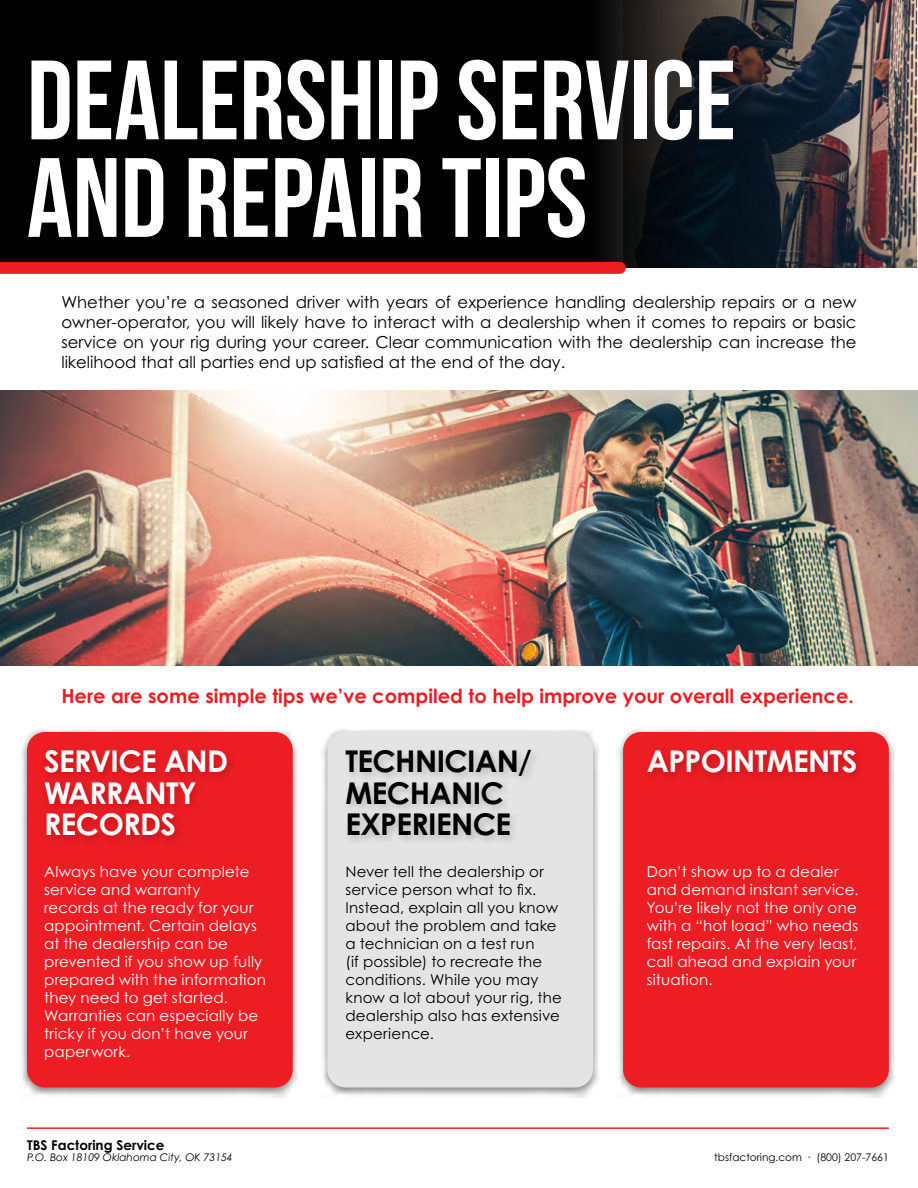
<style>
.page{position:relative;width:918px;height:1188px;background:#fff}
.page>*{position:absolute;margin:0;border:0;box-sizing:border-box;transform-origin:0 0}
.t1{font:112.5px/97.5px "Bebas Neue";color:#fff}
.t2{font:700 30px/31.5px "Century Gothic Pro";letter-spacing:-.02em;color:#fff}
.t3{font:700 30px/31.5px "Century Gothic Pro";letter-spacing:-.02em;color:#000}
.t4{font:700 19.5px "Century Gothic Pro";color:#ed1d24}
.t5{font:16.5px/19.8px "Century Gothic Pro";color:#000;text-align:justify}
.t6{font:15px/18px "Century Gothic Pro";letter-spacing:.015em;color:#fff}
.t7{font:15px/18px "Century Gothic Pro";letter-spacing:.015em;color:#000}
.t8{font:700 13.5px "Century Gothic Pro";color:#000}
.t9{font:italic 10.5px "Century Gothic Pro";color:#000}
.t10{font:10.5px "Century Gothic Pro";color:#000}
</style>
<div class="page">
<img style="left:0;top:390px;width:918px;height:276px">
<svg style="left:0;top:0;width:918px;height:268px;background:#100f11"></svg>
<div style="left:0;top:262px;width:620px;height:12px;background:#ed1d24"></div>
<div style="left:20px;top:728px;width:280px;height:370px;background:#000;opacity:.48"></div>
<div style="left:27px;top:732px;width:266px;height:356px;background:#ed1d24;border-radius:18px"></div>
<div style="left:320px;top:728px;width:280px;height:370px;background:#000;opacity:.48"></div>
<div style="left:327px;top:732px;width:266px;height:356px;background:#e5e4e4;border-radius:18px"></div>
<div style="left:616px;top:728px;width:280px;height:370px;background:#000;opacity:.48"></div>
<div style="left:623px;top:732px;width:266px;height:356px;background:#ed1d24;border-radius:18px"></div>
<div style="left:41px;top:747px;width:195px;height:98px;background:#000;opacity:.2"></div>
<div style="left:341px;top:746px;width:200px;height:99px;background:#000;opacity:.2"></div>
<div style="left:644px;top:747px;width:221px;height:35px;background:#000;opacity:.2"></div>
<hr style="left:27px;top:1127px;width:862px;height:2px;background:#ed1d24">
<h1 class="t1" style="left:27px;top:50px;width:711px">DEALERSHIP SERVICE<br>AND REPAIR TIPS</h1>
<p class="t5" style="left:61px;top:292px;width:797px">Whether you’re a seasoned driver with years of experience handling dealership repairs or a new owner-operator, you will likely have to interact with a dealership when it comes to repairs or basic service on your rig during your career. Clear communication with the dealership can increase the likelihood that all parties end up satisfied at the end of the day.</p>
<h3 class="t4" style="left:61px;top:684px;width:794px">Here are some simple tips we’ve compiled to help improve your overall experience.</h3>
<h2 class="t2" style="left:44px;top:745px;width:186px">SERVICE AND<br>WARRANTY<br>RECORDS</h2>
<h2 class="t3" style="left:345px;top:745px;width:188px">TECHNICIAN/<br>MECHANIC<br>EXPERIENCE</h2>
<h2 class="t2" style="left:647px;top:745px;width:212px">APPOINTMENTS</h2>
<p class="t6" style="left:44px;top:862px;width:223px">Always have your complete service and warranty<br>records at the ready for your appointment. Certain delays at the dealership can be prevented if you show up fully prepared with the information they need to get started.<br>Warranties can especially be tricky if you don’t have your paperwork.</p>
<p class="t7" style="left:345px;top:862px;width:218px">Never tell the dealership or service person what to fix.<br>Instead, explain all you know about the problem and take a technician on a test run<br>(if possible) to recreate the conditions. While you may know a lot about your rig, the dealership also has extensive experience.</p>
<p class="t6" style="left:647px;top:862px;width:213px">Don’t show up to a dealer and demand instant service.<br>You’re likely not the only one with a “hot load” who needs fast repairs. At the very least, call ahead and explain your situation.</p>
<p class="t8" style="left:27px;top:1137px;width:139px">TBS Factoring Service</p>
<p class="t9" style="left:27px;top:1151px;width:207px">P.O. Box 18109 Oklahoma City, OK 73154</p>
<p class="t10" style="left:714px;top:1151px;width:176px">tbsfactoring.com · (800) 207-7661</p>
</div>
